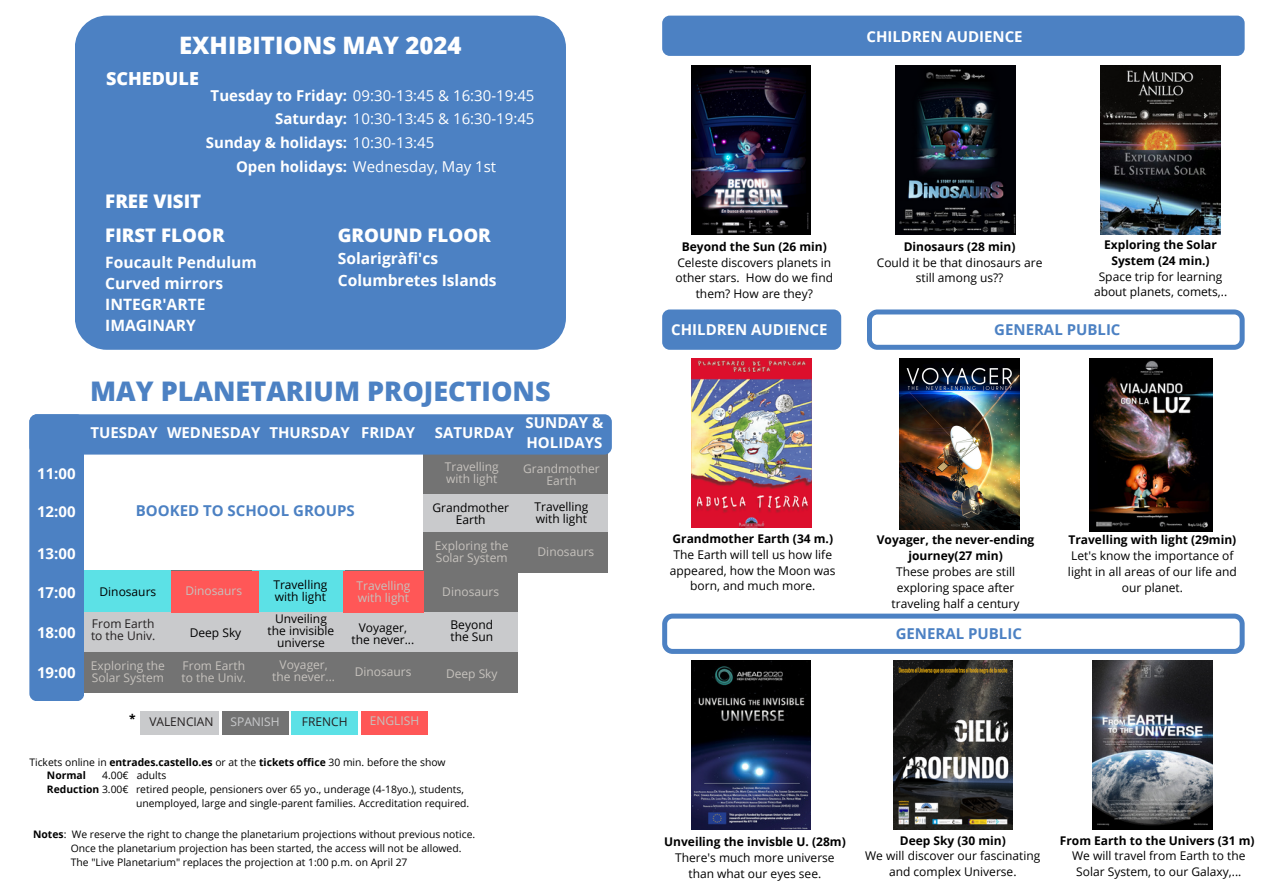
<style>
.page{position:relative;width:1263px;height:894px;background:#fff}
.page>*{position:absolute;margin:0;border:0;box-sizing:border-box;transform-origin:0 0}
.t1{font:800 27px "Open Sans";color:#4c81c3}
.t2{font:800 24px "Open Sans";color:#fff}
.t3{font:800 18.75px "Open Sans";color:#fff}
.t4{font:800 18px "Open Sans";color:#fff}
.t5{font:700 15.6px/21px "Open Sans";color:#fff}
.t6{font:700 15px/20.2px "Open Sans";color:#fff}
.t7{font:15px "Open Sans";color:#fff}
.t8{font:700 15px "Open Sans";color:#4c81c3}
.t9{font:12px/15.8px "Open Sans";color:#000;text-align:center}
.t10{font:700 12px/15.8px "Open Sans";color:#000;text-align:center}
.t11{font:12px/12px "Open Sans";color:#c6c2bd}
.t12{font:12px/12px "Open Sans";color:#242021}
.t13{font:12px "Open Sans";color:#c9cacc}
.t14{font:10.35px/13.6px "Open Sans";color:#000}
.t15{font:700 10.35px "Open Sans";color:#000}
.s1{font-weight:700}
.s2{font-weight:400}
</style>
<div class="page">
<div style="left:75px;top:16px;width:491px;height:334px;background:#4c81c3;border-radius:32px"></div>
<div style="left:662px;top:16px;width:583px;height:40px;background:#4c81c3;border-radius:8px"></div>
<img style="left:691px;top:65px;width:119px;height:169px">
<img style="left:1101px;top:65px;width:119px;height:169px">
<img style="left:896px;top:65px;width:119px;height:169px">
<svg style="left:662px;top:613px;width:583px;height:40px"></svg>
<img style="left:899px;top:359px;width:121px;height:171px">
<svg style="left:867px;top:309px;width:378px;height:41px"></svg>
<div style="left:662px;top:309px;width:179px;height:41px;background:#4c81c3;border-radius:8px"></div>
<img style="left:691px;top:359px;width:120px;height:168px">
<img style="left:893px;top:660px;width:119px;height:169px">
<img style="left:1093px;top:660px;width:119px;height:169px">
<img style="left:1090px;top:359px;width:122px;height:172px">
<img style="left:691px;top:660px;width:119px;height:169px">
<div style="left:423px;top:489px;width:185px;height:44px;background:#c9cacc"></div>
<div style="left:423px;top:452px;width:185px;height:42px;background:#737373"></div>
<div style="left:423px;top:532px;width:185px;height:40px;background:#737373"></div>
<div style="left:83px;top:611px;width:435px;height:42px;background:#c9cacc"></div>
<div style="left:83px;top:651px;width:435px;height:41px;background:#737373"></div>
<div style="left:29px;top:414px;width:583px;height:40px;background:#4c81c3;border-radius:8px"></div>
<div style="left:81px;top:570px;width:436px;height:42px;background:#737373"></div>
<div style="left:29px;top:414px;width:55px;height:287px;background:#4c81c3;border-radius:8px"></div>
<div style="left:252px;top:570px;width:92px;height:42px;background:#5ce1e6"></div>
<div style="left:84px;top:570px;width:87px;height:41px;background:#5ce1e6"></div>
<div style="left:171px;top:570px;width:88px;height:42px;background:#ff5757"></div>
<div style="left:343px;top:571px;width:80px;height:41px;background:#ff5757"></div>
<div style="left:222px;top:710px;width:66px;height:24px;background:#737373"></div>
<div style="left:141px;top:710px;width:78px;height:24px;background:#c9cacc"></div>
<div style="left:292px;top:710px;width:66px;height:24px;background:#5ce1e6"></div>
<div style="left:361px;top:710px;width:67px;height:24px;background:#ff5757"></div>
<h5 class="t2" style="left:179px;top:28px;width:284px">EXHIBITIONS MAY 2024</h5>
<h4 class="t4" style="left:106px;top:66px;width:94px">SCHEDULE</h4>
<h4 class="t7" style="left:211px;top:85px;width:325px"><span class="s1">Tuesday to Friday:</span> 09:30-13:45 &amp; 16:30-19:45</h4>
<h4 class="t7" style="left:275px;top:108px;width:261px"><span class="s1">Saturday:</span> 10:30-13:45 &amp; 16:30-19:45</h4>
<h4 class="t6" style="left:206px;top:132px;width:230px">Sunday &amp; holidays: <span class="s2">10:30-13:45</span></h4>
<h4 class="t7" style="left:236px;top:155px;width:262px"><span class="s1">Open holidays:</span> Wednesday, May 1st</h4>
<h5 class="t3" style="left:105px;top:188px;width:98px">FREE VISIT</h5>
<h5 class="t3" style="left:105px;top:221px;width:121px">FIRST FLOOR</h5>
<h5 class="t3" style="left:338px;top:221px;width:155px">GROUND FLOOR</h5>
<h3 class="t4" style="left:318px;top:227px;width:165px">PLANTA INFERIOR</h3>
<h3 class="t4" style="left:105px;top:227px;width:162px">PRIMERA PLANTA</h3>
<h5 class="t5" style="left:105px;top:251px;width:153px">Foucault Pendulum<br>Curved mirrors<br>INTEGR'ARTE<br>IMAGINARY</h5>
<h5 class="t5" style="left:338px;top:247px;width:160px">Solarigràfi'cs<br>Columbretes Islands</h5>
<h5 class="t6" style="left:105px;top:254px;width:144px">Pèndol de Foucault<br>Espills Corbs<br>INTEGR'ARTE</h5>
<h6 class="t6" style="left:325px;top:254px;width:173px">Astronomía de la Terra<br>Mitjana</h6>
<p class="t1" style="left:90px;top:372px;width:462px">MAY PLANETARIUM PROJECTIONS</p>
<p class="t6" style="left:90px;top:422px;width:69px">TUESDAY</p>
<p class="t6" style="left:167px;top:422px;width:95px">WEDNESDAY</p>
<p class="t6" style="left:269px;top:422px;width:82px">THURSDAY</p>
<h4 class="t6" style="left:361px;top:422px;width:55px">FRIDAY</h4>
<p class="t6" style="left:435px;top:422px;width:81px">SATURDAY</p>
<p class="t6" style="left:526px;top:412px;width:79px">SUNDAY &amp;<br>HOLIDAYS</p>
<p class="t6" style="left:37px;top:463px;width:40px">11:00</p>
<p class="t6" style="left:37px;top:501px;width:40px">12:00</p>
<p class="t8" style="left:136px;top:500px;width:221px">BOOKED TO SCHOOL GROUPS</p>
<p class="t11" style="left:445px;top:460px;width:55px">Travelling with light</p>
<p class="t11" style="left:523px;top:462px;width:78px;text-align:center">Grandmother<br>Earth</p>
<p class="t9" style="left:432px;top:501px;width:78px;line-height:12px">Grandmother<br>Earth</p>
<p class="t9" style="left:535px;top:500px;width:55px;line-height:12px;text-align:left">Travelling with light</p>
<p class="t6" style="left:37px;top:543px;width:40px">13:00</p>
<p class="t11" style="left:435px;top:539px;width:75px">Exploring the<br>Solar System</p>
<p class="t11" style="left:538px;top:545px;width:58px">Dinosaurs</p>
<p class="t6" style="left:37px;top:581px;width:40px">17:00</p>
<p class="t9" style="left:100px;top:583px;width:58px">Dinosaurs</p>
<p class="t11" style="left:185px;top:584px;width:58px">Dinosaurs</p>
<p class="t9" style="left:273px;top:578px;width:55px;line-height:12px;text-align:left">Travelling with light</p>
<p class="t11" style="left:357px;top:579px;width:55px">Travelling with light</p>
<p class="t11" style="left:442px;top:585px;width:58px">Dinosaurs</p>
<p class="t9" style="left:268px;top:612px;width:68px;line-height:12px">Unveiling the invisible universe</p>
<p class="t11" style="left:272px;top:658px;width:64px;text-align:center">Voyager, the never...</p>
<p class="t12" style="left:91px;top:617px;width:66px">From Earth to the Univ.</p>
<p class="t9" style="left:450px;top:618px;width:44px;line-height:12px;text-align:left">Beyond the Sun</p>
<p class="t9" style="left:352px;top:621px;width:64px;line-height:12px">Voyager, the never...</p>
<p class="t6" style="left:37px;top:621px;width:40px">18:00</p>
<p class="t6" style="left:37px;top:661px;width:40px">19:00</p>
<p class="t11" style="left:446px;top:667px;width:53px">Deep Sky</p>
<p class="t9" style="left:190px;top:624px;width:53px">Deep Sky</p>
<h4 class="t11" style="left:182px;top:659px;width:66px">From Earth to the Univ.</h4>
<p class="t11" style="left:91px;top:659px;width:75px">Exploring the<br>Solar System</p>
<p class="t11" style="left:355px;top:665px;width:58px">Dinosaurs</p>
<p class="t10" style="left:129px;top:710px;width:8px">*</p>
<p class="t12" style="left:149px;top:714px;width:66px">VALENCIAN</p>
<p class="t13" style="left:231px;top:712px;width:51px">SPANISH</p>
<h4 class="t12" style="left:302px;top:714px;width:47px">FRENCH</h4>
<h4 class="t11" style="left:370px;top:714px;width:51px">ENGLISH</h4>
<p class="t14" style="left:29px;top:754px;width:418px">Tickets online in <span class="s1">entrades.castello.es</span> or at the <span class="s1">tickets office</span> 30 min. before the show</p>
<p class="t15" style="left:47px;top:768px;width:41px">Normal</p>
<p class="t14" style="left:102px;top:768px;width:66px">4.00€ adults</p>
<p class="t15" style="left:47px;top:781px;width:83px">Reduction <span class="s2">3.00€</span></p>
<p class="t14" style="left:136px;top:782px;width:335px">retired people, pensioners over 65 yo., underage (4-18yo.), students, unemployed, large and single-parent families. Accreditation required.</p>
<p class="t14" style="left:33px;top:827px;width:444px"><span class="s1">Notes</span>: We reserve the right to change the planetarium projections without previous notice.</p>
<p class="t14" style="left:71px;top:841px;width:392px">Once the planetarium projection has been started, the access will not be allowed.</p>
<p class="t14" style="left:71px;top:855px;width:338px">The "Live Planetarium" replaces the projection at 1:00 p.m. on April 27</p>
<p class="t6" style="left:866px;top:26px;width:158px">CHILDREN AUDIENCE</p>
<p class="t10" style="left:682px;top:238px;width:146px">Beyond the Sun (26 min)</p>
<p class="t9" style="left:676px;top:254px;width:159px">Celeste discovers planets in other stars. How do we find them? How are they?</p>
<p class="t10" style="left:904px;top:238px;width:113px">Dinosaurs (28 min)</p>
<p class="t9" style="left:877px;top:254px;width:167px">Could it be that dinosaurs are still among us??</p>
<h4 class="t10" style="left:1104px;top:236px;width:114px">Exploring the Solar<br>System (24 min.)</h4>
<h4 class="t9" style="left:1094px;top:268px;width:135px">Space trip for learning about planets, comets,..</h4>
<p class="t6" style="left:671px;top:319px;width:158px">CHILDREN AUDIENCE</p>
<p class="t8" style="left:994px;top:319px;width:128px">GENERAL PUBLIC</p>
<p class="t10" style="left:673px;top:530px;width:162px">Grandmother Earth (34 m.)</p>
<p class="t9" style="left:670px;top:546px;width:167px">The Earth will tell us how life appeared, how the Moon was born, and much more.</p>
<p class="t10" style="left:877px;top:531px;width:159px">Voyager, the never-ending journey(27 min)</p>
<p class="t9" style="left:892px;top:563px;width:129px">These probes are still exploring space after traveling half a century</p>
<p class="t8" style="left:896px;top:623px;width:128px">GENERAL PUBLIC</p>
<p class="t10" style="left:1068px;top:531px;width:169px">Travelling with light (29min)</p>
<h4 class="t9" style="left:1068px;top:547px;width:170px">Let's know the importance of light in all areas of our life and our planet.</h4>
<p class="t10" style="left:664px;top:833px;width:183px">Unveiling the invisble U. (28m)</p>
<p class="t9" style="left:675px;top:848px;width:161px">There's much more universe than what our eyes see.</p>
<h5 class="t10" style="left:900px;top:831px;width:107px">Deep Sky (30 min)</h5>
<h3 class="t9" style="left:865px;top:847px;width:177px">We will discover our fascinating and complex Universe.</h3>
<h1 class="t10" style="left:1060px;top:831px;width:196px">From Earth to the Univers (31 m)</h1>
<h4 class="t9" style="left:1072px;top:847px;width:175px">We will travel from Earth to the<br>Solar System, to our Galaxy,...</h4>
</div>
